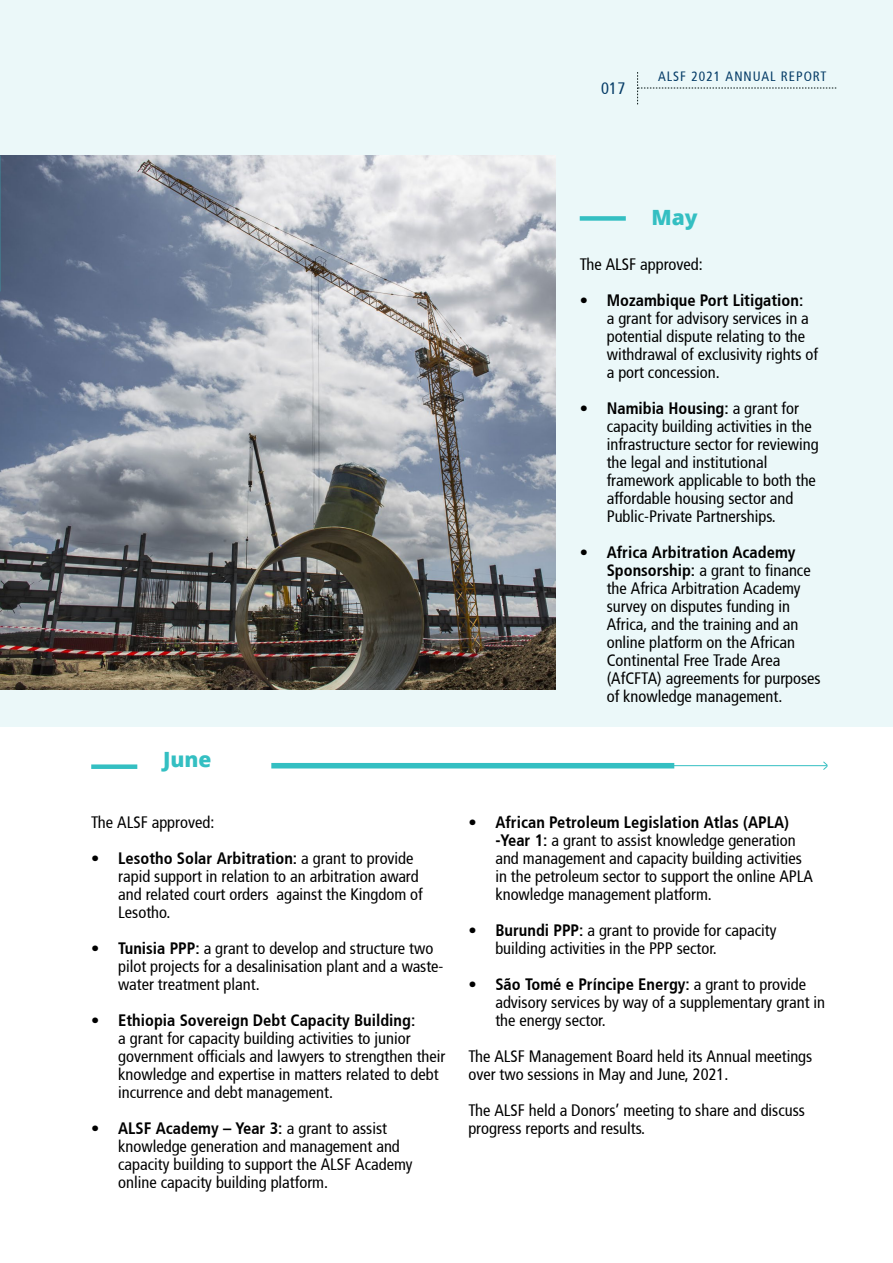
<style>
.page{position:relative;width:893px;height:1263px;background:#fff}
.page>*{position:absolute;margin:0;border:0;box-sizing:border-box;transform-origin:0 0}
.t1{font:800 21px "Open Sans";color:#34bfc2}
.t2{font:16.5px/18px "Articulate Narrow";color:#000}
.t3{font:700 16.5px "Articulate Narrow";color:#000}
.t4{font:16.5px "Articulate Narrow";color:#002e5e}
.t5{font:13.5px "Articulate Narrow";letter-spacing:.075em;color:#002e5e}
.s1{font-weight:700}
</style>
<div class="page">
<div style="left:0;top:0;width:893px;height:727px;background:#ebf8f9"></div>
<hr style="left:0;top:186px;width:1px;height:1006px;background:#34bfc2">
<img style="left:0;top:921px;width:1px;height:271px">
<img style="left:0;top:155px;width:556px;height:535px">
<div style="left:580px;top:216px;width:46px;height:5px;background:#34bfc2"></div>
<div style="left:91px;top:764px;width:46px;height:5px;background:#34bfc2"></div>
<div style="left:271px;top:763px;width:403px;height:5px;background:#34bfc2"></div>
<hr style="left:437px;top:765px;width:390px;height:1px;background:#34bfc2">
<svg style="left:822px;top:761px;width:6px;height:9px"></svg>
<svg style="left:0;top:319px;width:1px;height:143px"></svg>
<p class="t4" style="left:601px;top:79px;width:26px">017</p>
<p class="t5" style="left:658px;top:68px;width:170px">ALSF 2021 Annual Report</p>
<p class="t1" style="left:163px;top:744px;width:50px">June</p>
<p class="t2" style="left:91px;top:813px;width:125px">The ALSF approved:</p>
<p class="t2" style="left:118px;top:849px;width:306px;text-indent:-27px"><span class="s1">• Lesotho Solar Arbitration:</span> a grant to provide rapid support in relation to an arbitration award and related court orders against the Kingdom of Lesotho.</p>
<p class="t2" style="left:118px;top:939px;width:327px;text-indent:-27px"><span class="s1">• Tunisia PPP:</span> a grant to develop and structure two pilot projects for a desalinisation plant and a waste&shy;water treatment plant.</p>
<p class="t3" style="left:91px;top:1011px;width:326px">• Ethiopia Sovereign Debt Capacity Building:</p>
<p class="t2" style="left:118px;top:1029px;width:329px">a grant for capacity building activities to junior government officials and lawyers to strengthen their knowledge and expertise in matters related to debt incurrence and debt management.</p>
<p class="t2" style="left:118px;top:1119px;width:296px;text-indent:-27px"><span class="s1">• ALSF Academy – Year 3:</span> a grant to assist knowledge generation and management and capacity building to support the ALSF Academy online capacity building platform.</p>
<p class="t1" style="left:651px;top:201px;width:48px">May</p>
<p class="t2" style="left:580px;top:255px;width:125px">The ALSF approved:</p>
<p class="t3" style="left:580px;top:290px;width:225px">• Mozambique Port Litigation:</p>
<p class="t2" style="left:607px;top:309px;width:213px">a grant for advisory services in a potential dispute relating to the withdrawal of exclusivity rights of a port concession.</p>
<p class="t2" style="left:607px;top:399px;width:213px;text-indent:-27px"><span class="s1">• Namibia Housing:</span> a grant for capacity building activities in the infrastructure sector for reviewing the legal and institutional framework applicable to both the affordable housing sector and<br>Public-Private Partnerships.</p>
<p class="t2" style="left:607px;top:543px;width:215px;text-indent:-27px"><span class="s1">• Africa Arbitration Academy<br>Sponsorship:</span> a grant to finance the Africa Arbitration Academy survey on disputes funding in<br>Africa, and the training and an online platform on the African<br>Continental Free Trade Area (AfCFTA) agreements for purposes of knowledge management.</p>
<p class="t2" style="left:495px;top:813px;width:319px;text-indent:-27px"><span class="s1">• African Petroleum Legislation Atlas (APLA) -Year 1:</span> a grant to assist knowledge generation and management and capacity building activities in the petroleum sector to support the online APLA knowledge management platform.</p>
<p class="t2" style="left:495px;top:921px;width:283px;text-indent:-27px"><span class="s1">• Burundi PPP:</span> a grant to provide for capacity building activities in the PPP sector.</p>
<p class="t2" style="left:495px;top:975px;width:331px;text-indent:-27px"><span class="s1">• São Tomé e Príncipe Energy:</span> a grant to provide advisory services by way of a supplementary grant in the energy sector.</p>
<p class="t2" style="left:468px;top:1047px;width:345px">The ALSF Management Board held its Annual meetings over two sessions in May and June, 2021.</p>
<p class="t2" style="left:468px;top:1101px;width:338px">The ALSF held a Donors’ meeting to share and discuss progress reports and results.</p>
</div>
